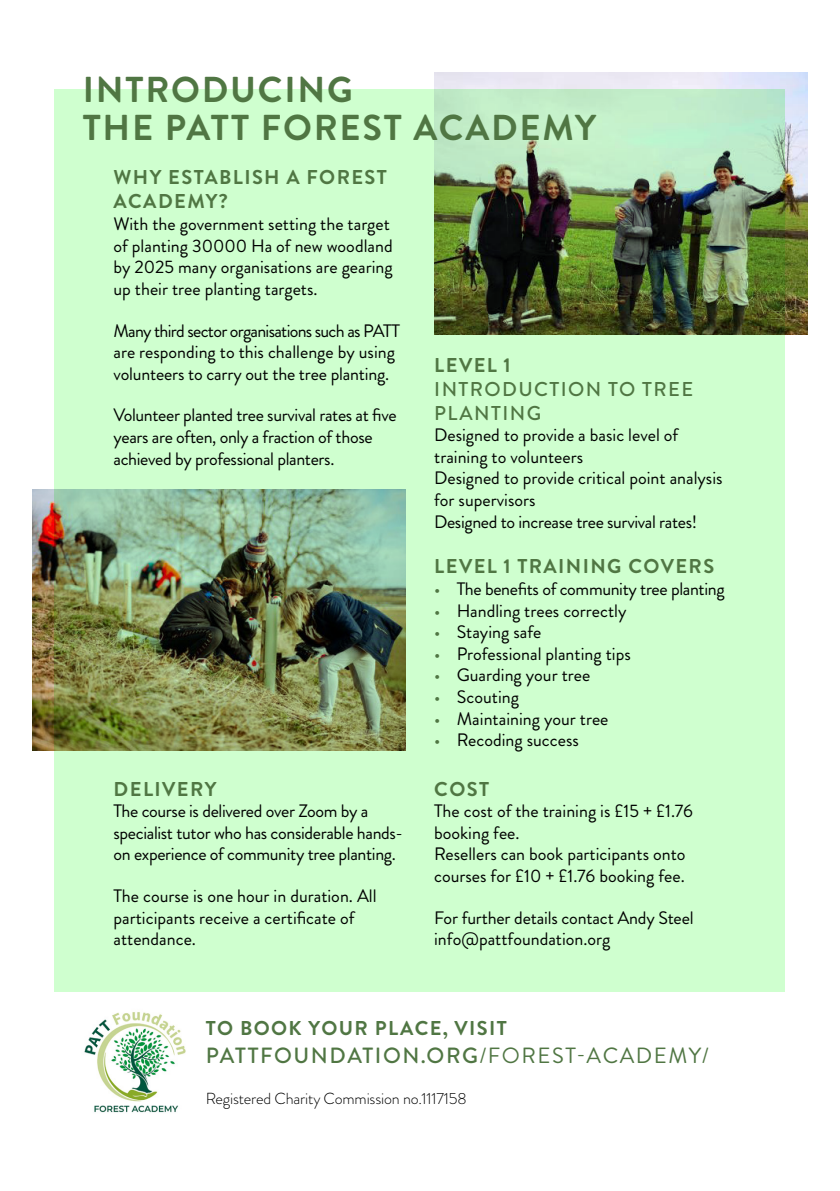
<style>
.page{position:relative;width:840px;height:1191px;background:#fff}
.page>*{position:absolute;margin:0;border:0;box-sizing:border-box;transform-origin:0 0}
.t1{font:700 36px/38px "Brandon Grotesque";letter-spacing:.05em;color:#507643}
.t2{font:500 22px "Brandon Grotesque";letter-spacing:.07em;color:#507643}
.t3{font:700 20px/24px "Brandon Grotesque";letter-spacing:.07em;color:#507643}
.t4{font:500 20px/24px "Brandon Grotesque";letter-spacing:.07em;color:#507643}
.t5{font:18px/21.6px "Brandon Grotesque";color:#000}
.t6{font:18px/21.6px "Brandon Grotesque";letter-spacing:-.02em;color:#000}
.t7{font:300 16px "Brandon Grotesque";letter-spacing:-.01em;color:#000}
.s1{color:#507643}
.s2{font-weight:400}
</style>
<div class="page">
<img style="left:434px;top:73px;width:372px;height:262px">
<img style="left:33px;top:489px;width:22px;height:261px">
<img style="left:55px;top:89px;width:729px;height:902px">
<img style="left:84px;top:1012px;width:102px;height:101px">
<h1 class="t1" style="left:83px;top:71px;width:514px">INTRODUCING<br>THE PATT FOREST ACADEMY</h1>
<p class="t3" style="left:114px;top:166px;width:274px">WHY ESTABLISH A FOREST<br>ACADEMY?</p>
<p class="t5" style="left:113px;top:213px;width:280px">With the government setting the target of planting 30000 Ha of new woodland by 2025 many organisations are gearing up their tree planting targets.</p>
<p class="t5" style="left:113px;top:320px;width:288px">Many third sector organisations such as PATT are responding to this challenge by using volunteers to carry out the tree planting.</p>
<p class="t6" style="left:113px;top:404px;width:284px">Volunteer planted tree survival rates at five years are often, only a fraction of those achieved by professional planters.</p>
<p class="t3" style="left:114px;top:777px;width:104px">DELIVERY</p>
<p class="t6" style="left:113px;top:800px;width:291px">The course is delivered over Zoom by a specialist tutor who has considerable hands&shy;on experience of community tree planting.</p>
<p class="t5" style="left:113px;top:885px;width:264px">The course is one hour in duration. All participants receive a certificate of attendance.</p>
<p class="t3" style="left:434px;top:353px;width:78px">LEVEL 1</p>
<p class="t4" style="left:434px;top:377px;width:260px">INTRODUCTION TO TREE<br>PLANTING</p>
<p class="t5" style="left:434px;top:424px;width:290px">Designed to provide a basic level of training to volunteers<br>Designed to provide critical point analysis for supervisors<br>Designed to increase tree survival rates!</p>
<p class="t3" style="left:434px;top:554px;width:281px">LEVEL 1 TRAINING COVERS</p>
<p class="t6" style="left:434px;top:578px;width:292px"><span class="s1">•</span> The benefits of community tree planting</p>
<p class="t5" style="left:434px;top:600px;width:194px"><span class="s1">•</span> Handling trees correctly</p>
<p class="t5" style="left:434px;top:621px;width:109px"><span class="s1">•</span> Staying safe</p>
<p class="t5" style="left:434px;top:643px;width:198px"><span class="s1">•</span> Professional planting tips</p>
<p class="t5" style="left:434px;top:664px;width:157px"><span class="s1">•</span> Guarding your tree</p>
<p class="t5" style="left:434px;top:686px;width:86px"><span class="s1">•</span> Scouting</p>
<p class="t5" style="left:434px;top:708px;width:176px"><span class="s1">•</span> Maintaining your tree</p>
<p class="t5" style="left:434px;top:729px;width:146px"><span class="s1">•</span> Recoding success</p>
<p class="t3" style="left:434px;top:777px;width:56px">COST</p>
<p class="t5" style="left:434px;top:800px;width:260px">The cost of the training is £15 + £1.76 booking fee.<br>Resellers can book participants onto courses for £10 + £1.76 booking fee.</p>
<p class="t5" style="left:434px;top:907px;width:261px">For further details contact Andy Steel info@pattfoundation.org</p>
<p class="t3" style="left:206px;top:1016px;width:302px">TO BOOK YOUR PLACE, VISIT</p>
<p class="t2" style="left:206px;top:1040px;width:504px">PATTFOUNDATION.ORG<span class="s2">/FOREST-ACADEMY/</span></p>
<p class="t7" style="left:206px;top:1087px;width:262px">Registered Charity Commission no.1117158</p>
</div>
